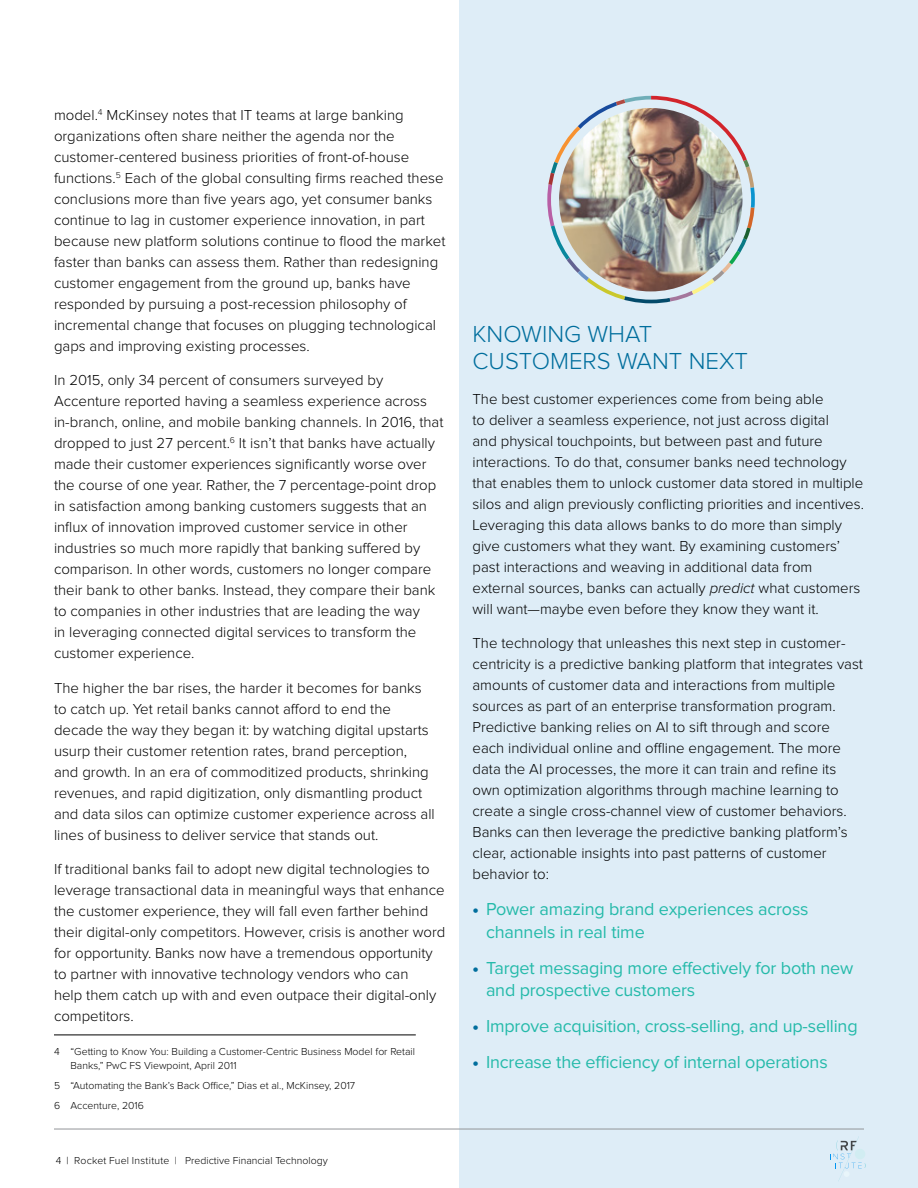
<style>
.page{position:relative;width:918px;height:1188px;background:#fff}
.page>*{position:absolute;margin:0;border:0;box-sizing:border-box;transform-origin:0 0}
.t1{font:300 24px/27px "Proxima Nova";color:#006e9d}
.t2{font:18px/22.5px "Proxima Nova";letter-spacing:-.01em;color:#25baaa}
.t3{font:300 15px/21px "Proxima Nova";color:#000}
.t4{font:300 10.5px/13.5px "Proxima Nova";color:#000}
.s1{font-style:italic}
.s2{font-family:"Proxima Nova Extrabld";color:#006e9d}
</style>
<div class="page">
<div style="left:459px;top:0;width:459px;height:1188px;background:#deedf7"></div>
<hr style="left:54px;top:1129px;width:810px;height:1px;background:#939598">
<hr style="left:54px;top:1035px;width:362px;height:1px;background:#000">
<img style="left:547px;top:96px;width:208px;height:207px">
<svg style="left:830px;top:1136px;width:36px;height:45px"></svg>
<p class="t3" style="left:54px;top:105px;width:393px">model.<sup>4</sup> McKinsey notes that IT teams at large banking organizations often share neither the agenda nor the customer-centered business priorities of front-of-house functions.<sup>5</sup> Each of the global consulting firms reached these conclusions more than five years ago, yet consumer banks continue to lag in customer experience innovation, in part because new platform solutions continue to flood the market faster than banks can assess them. Rather than redesigning customer engagement from the ground up, banks have responded by pursuing a post-recession philosophy of incremental change that focuses on plugging technological gaps and improving existing processes.</p>
<p class="t3" style="left:54px;top:370px;width:391px">In 2015, only 34 percent of consumers surveyed by Accenture reported having a seamless experience across in-branch, online, and mobile banking channels. In 2016, that dropped to just 27 percent.<sup>6</sup> It isn’t that banks have actually made their customer experiences significantly worse over the course of one year. Rather, the 7 percentage-point drop in satisfaction among banking customers suggests that an influx of innovation improved customer service in other industries so much more rapidly that banking suffered by comparison. In other words, customers no longer compare their bank to other banks. Instead, they compare their bank to companies in other industries that are leading the way<br>in leveraging connected digital services to transform the customer experience.</p>
<p class="t3" style="left:54px;top:678px;width:382px">The higher the bar rises, the harder it becomes for banks to catch up. Yet retail banks cannot afford to end the decade the way they began it: by watching digital upstarts usurp their customer retention rates, brand perception, and growth. In an era of commoditized products, shrinking revenues, and rapid digitization, only dismantling product and data silos can optimize customer experience across all lines of business to deliver service that stands out.</p>
<p class="t3" style="left:54px;top:859px;width:393px">If traditional banks fail to adopt new digital technologies to leverage transactional data in meaningful ways that enhance the customer experience, they will fall even farther behind their digital-only competitors. However, crisis is another word for opportunity. Banks now have a tremendous opportunity to partner with innovative technology vendors who can<br>help them catch up with and even outpace their digital-only competitors.</p>
<p class="t4" style="left:70px;top:1045px;width:346px;text-indent:-16px">4 “Getting to Know You: Building a Customer-Centric Business Model for Retail<br>Banks,” PwC FS Viewpoint, April 2011</p>
<p class="t4" style="left:54px;top:1076px;width:303px;line-height:20.2px">5 “Automating the Bank’s Back Office,” Dias et al., McKinsey, 2017<br>6 Accenture, 2016</p>
<p class="t4" style="left:56px;top:1154px;width:273px">4 | Rocket Fuel Institute | Predictive Financial Technology</p>
<h1 class="t1" style="left:472px;top:321px;width:277px">KNOWING WHAT<br>CUSTOMERS WANT NEXT</h1>
<p class="t3" style="left:472px;top:389px;width:393px">The best customer experiences come from being able<br>to deliver a seamless experience, not just across digital<br>and physical touchpoints, but between past and future interactions. To do that, consumer banks need technology that enables them to unlock customer data stored in multiple silos and align previously conflicting priorities and incentives.<br>Leveraging this data allows banks to do more than simply give customers what they want. By examining customers’ past interactions and weaving in additional data from external sources, banks can actually <span class="s1">predict</span> what customers will want—maybe even before they know they want it.</p>
<p class="t3" style="left:472px;top:633px;width:392px">The technology that unleashes this next step in customer&shy;centricity is a predictive banking platform that integrates vast amounts of customer data and interactions from multiple sources as part of an enterprise transformation program.<br>Predictive banking relies on AI to sift through and score each individual online and offline engagement. The more data the AI processes, the more it can train and refine its own optimization algorithms through machine learning to create a single cross-channel view of customer behaviors.<br>Banks can then leverage the predictive banking platform’s clear, actionable insights into past patterns of customer behavior to:</p>
<p class="t2" style="left:486px;top:898px;width:324px;text-indent:-14px"><span class="s2">•</span> Power amazing brand experiences across channels in real time</p>
<p class="t2" style="left:486px;top:957px;width:369px;text-indent:-14px"><span class="s2">•</span> Target messaging more effectively for both new and prospective customers</p>
<p class="t2" style="left:472px;top:1015px;width:387px"><span class="s2">•</span> Improve acquisition, cross-selling, and up-selling</p>
<p class="t2" style="left:472px;top:1051px;width:357px"><span class="s2">•</span> Increase the efficiency of internal operations</p>
</div>
